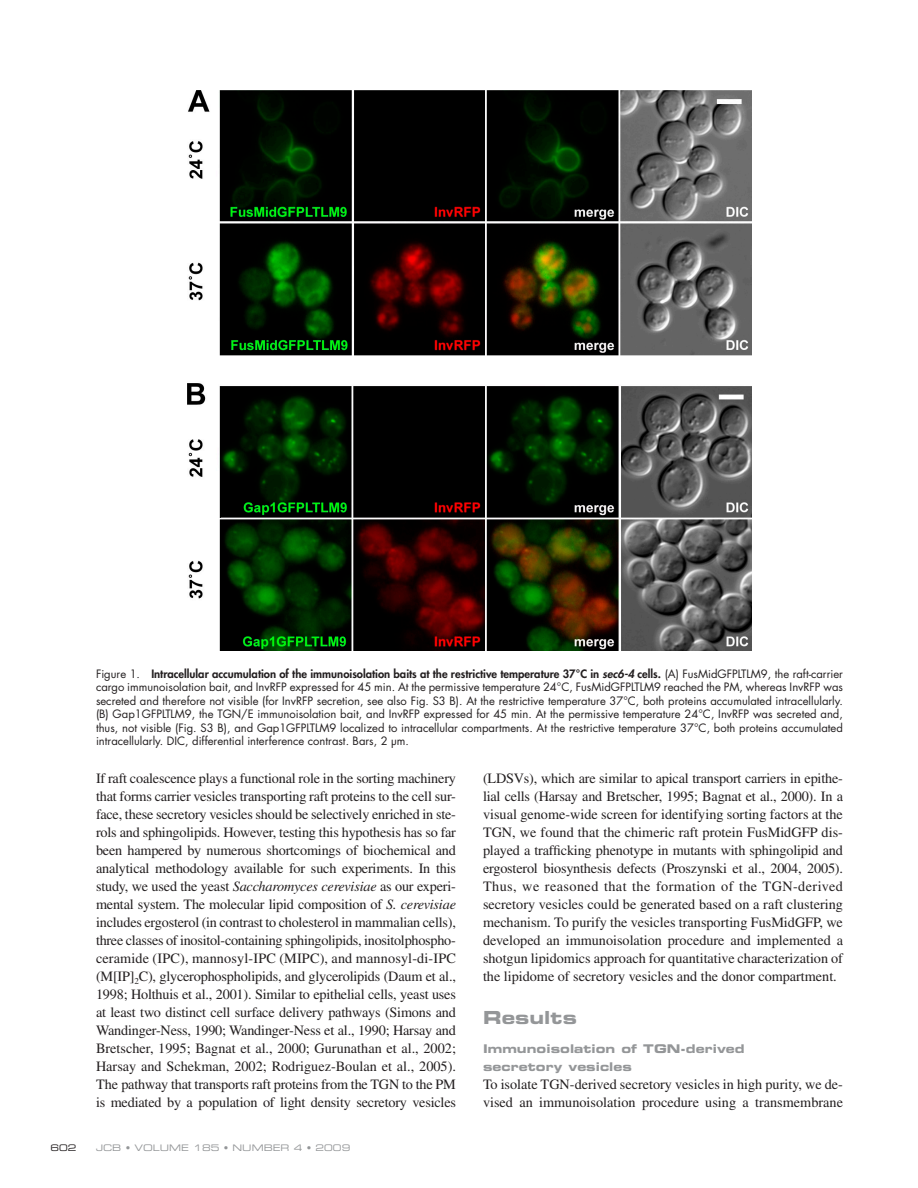
<style>
.page{position:relative;width:918px;height:1188px;background:#fff}
.page>*{position:absolute;margin:0;border:0;box-sizing:border-box;transform-origin:0 0}
.t1{font:18px "Eurostile LT Std Bold Ex 2";letter-spacing:.005em;color:#949698}
.t2{font:14.25px/18px "Times LT Std";color:#231f20;text-align:justify}
.t3{font:12px/18px "Eurostile LT Std Bold Ex 2";letter-spacing:.005em;color:#949698}
.t4{font:11.25px/13.5px "Futura Std";color:#231f20;text-align:justify}
.t5{font:9px "Eurostile LT Std Ex 2";color:#949698}
.t6{font:9px "Eurostile LT Std Ex 2";color:#231f20}
.s1{font-weight:800}
.s2{font-weight:800;font-style:italic}
.s3{font-style:italic}
</style>
<div class="page">
<img style="left:188px;top:90px;width:563px;height:560px">
<p class="t4" style="left:96px;top:667px;width:749px">Figure 1. <span class="s1">Intracellular accumulation of the immunoisolation baits at the restrictive temperature 37°C in</span> <span class="s2">sec6-4</span> <span class="s1">cells.</span> (A) FusMidGFPLTLM9, the raft-carrier cargo immunoisolation bait, and InvRFP expressed for 45 min. At the permissive temperature 24°C, FusMidGFPLTLM9 reached the PM, whereas InvRFP was secreted and therefore not visible (for InvRFP secretion, see also Fig. S3 B). At the restrictive temperature 37°C, both proteins accumulated intracellularly. (B) Gap1GFPLTLM9, the TGN/E immunoisolation bait, and InvRFP expressed for 45 min. At the permissive temperature 24°C, InvRFP was secreted and, thus, not visible (Fig. S3 B), and Gap1GFPLTLM9 localized to intracellular compartments. At the restrictive temperature 37°C, both proteins accumulated intracellularly. DIC, differential interference contrast. Bars, 2 µm.</p>
<p class="t2" style="left:96px;top:770px;width:362px">If raft coalescence plays a functional role in the sorting machinery that forms carrier vesicles transporting raft proteins to the cell sur&shy;face, these secretory vesicles should be selectively enriched in ste&shy;rols and sphingolipids. However, testing this hypothesis has so far been hampered by numerous shortcomings of biochemical and analytical methodology available for such experiments. In this study, we used the yeast <span class="s3">Saccharomyces cerevisiae</span> as our experi&shy;mental system. The molecular lipid composition of <span class="s3">S. cerevisiae </span>includes ergosterol (in contrast to cholesterol in mammalian cells), three classes of inositol-containing sphingolipids, inositolphospho&shy;ceramide (IPC), mannosyl-IPC (MIPC), and mannosyl-di-IPC (M[IP]<sub>2</sub>C), glycerophospholipids, and glycerolipids (Daum et al., 1998; Holthuis et al., 2001). Similar to epithelial cells, yeast uses at least two distinct cell surface delivery pathways (Simons and Wandinger-Ness, 1990; Wandinger-Ness et al., 1990; Harsay and Bretscher, 1995; Bagnat et al., 2000; Gurunathan et al., 2002; Harsay and Schekman, 2002; Rodriguez-Boulan et al., 2005).<br>The pathway that transports raft proteins from the TGN to the PM is mediated by a population of light density secretory vesicles</p>
<p class="t6" style="left:50px;top:1142px;width:28px">602</p>
<p class="t5" style="left:96px;top:1142px;width:256px">JCB • VOLUME 185 • NUMBER 4 • 2009</p>
<p class="t2" style="left:483px;top:770px;width:362px">(LDSVs), which are similar to apical transport carriers in epithe&shy;lial cells (Harsay and Bretscher, 1995; Bagnat et al., 2000). In a visual genome-wide screen for identifying sorting factors at the TGN, we found that the chimeric raft protein FusMidGFP dis&shy;played a trafficking phenotype in mutants with sphingolipid and ergosterol biosynthesis defects (Proszynski et al., 2004, 2005).<br>Thus, we reasoned that the formation of the TGN-derived secretory vesicles could be generated based on a raft clustering mechanism. To purify the vesicles transporting FusMidGFP, we developed an immunoisolation procedure and implemented a shotgun lipidomics approach for quantitative characterization of the lipidome of secretory vesicles and the donor compartment.</p>
<p class="t1" style="left:483px;top:1005px;width:95px">Results</p>
<p class="t3" style="left:483px;top:1040px;width:263px">Immunoisolation of TGN-derived secretory vesicles</p>
<p class="t2" style="left:483px;top:1076px;width:362px">To isolate TGN-derived secretory vesicles in high purity, we de&shy;vised an immunoisolation procedure using a transmembrane</p>
</div>
